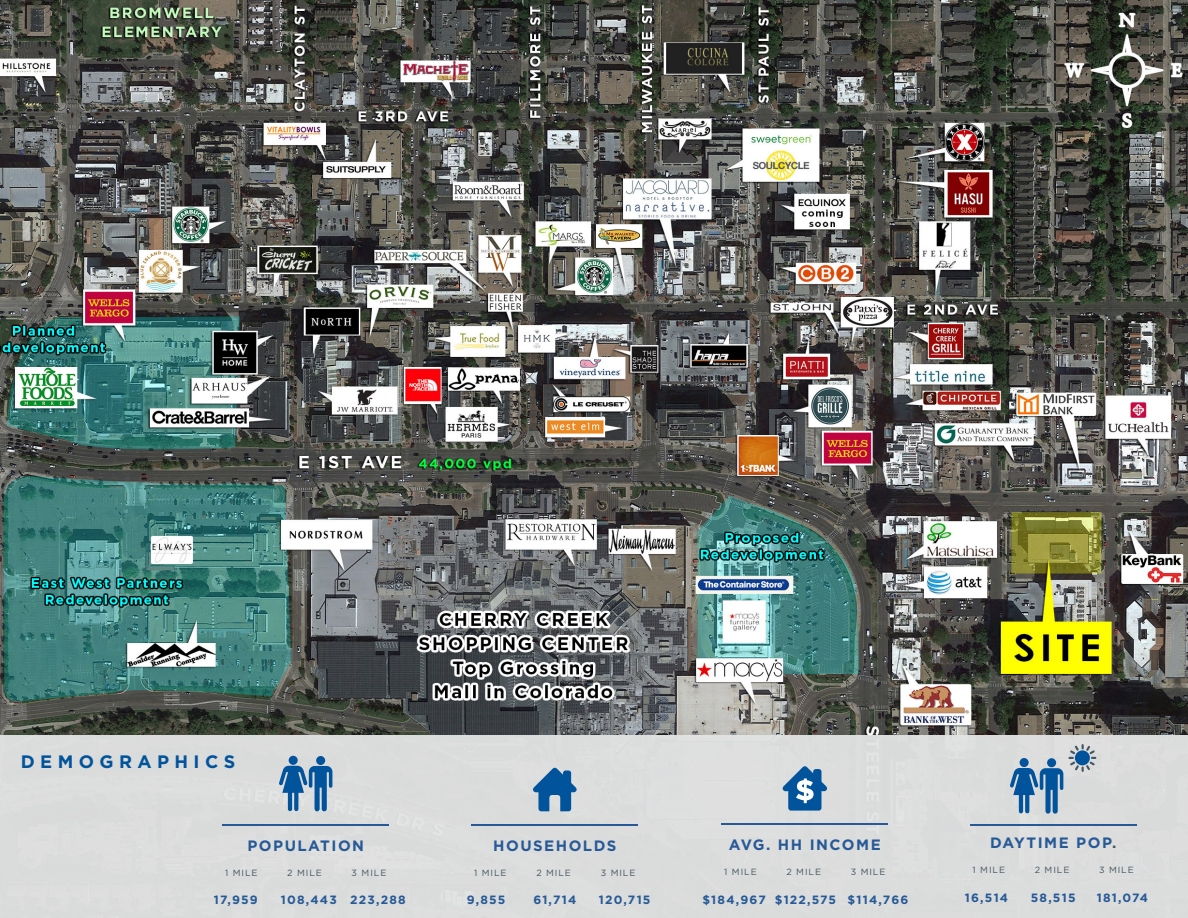
<style>
.page{position:relative;width:1188px;height:918px;background:#fff}
.page>*{position:absolute;margin:0;border:0;box-sizing:border-box;transform-origin:0 0}
.t1{font:700 18px "Gotham";color:#01539c}
.t2{font:700 15px "Gotham";letter-spacing:.1em;color:#265996}
.t3{font:700 12px "Gotham";letter-spacing:.1em;color:#265996}
.t4{font:9px "Gotham";letter-spacing:.1em;color:#435661}
.s1{color:#435661}
</style>
<div class="page">
<img style="left:0;top:0;width:1188px;height:736px">
<div style="left:0;top:736px;width:1188px;height:182px;background:#dbdcdc"></div>
<svg style="left:533px;top:768px;width:44px;height:43px"></svg>
<hr style="left:471px;top:824px;width:167px;height:1px;background:#265996">
<hr style="left:721px;top:823px;width:167px;height:1px;background:#265996">
<svg style="left:783px;top:766px;width:44px;height:45px"></svg>
<svg style="left:279px;top:766px;width:53px;height:45px"></svg>
<div style="left:289px;top:756px;width:9px;height:9px;background:#01539c;border-radius:50%"></div>
<div style="left:316px;top:756px;width:9px;height:9px;background:#01539c;border-radius:50%"></div>
<hr style="left:222px;top:824px;width:167px;height:1px;background:#265996">
<svg style="left:1010px;top:744px;width:86px;height:70px"></svg>
<div style="left:1020px;top:758px;width:9px;height:9px;background:#01539c;border-radius:5px"></div>
<div style="left:1047px;top:758px;width:9px;height:9px;background:#01539c;border-radius:5px"></div>
<hr style="left:970px;top:825px;width:167px;height:1px;background:#265996">
<h1 class="t1" style="left:21px;top:750px;width:216px">D E M O G R A P H I C S</h1>
<p class="t2" style="left:247px;top:836px;width:118px">POPULATION</p>
<p class="t4" style="left:225px;top:867px;width:34px">1 MILE</p>
<p class="t4" style="left:287px;top:867px;width:36px">2 MILE</p>
<p class="t4" style="left:352px;top:867px;width:36px">3 MILE</p>
<p class="t3" style="left:214px;top:892px;width:46px">17,959</p>
<p class="t3" style="left:281px;top:892px;width:126px">108,443 223,288</p>
<p class="t2" style="left:493px;top:836px;width:125px">HOUSEHOLDS</p>
<p class="t4" style="left:474px;top:867px;width:34px">1 MILE</p>
<p class="t4" style="left:536px;top:867px;width:36px">2 MILE</p>
<p class="t4" style="left:601px;top:867px;width:36px">3 MILE</p>
<p class="t3" style="left:467px;top:892px;width:40px">9,855</p>
<p class="t3" style="left:533px;top:892px;width:44px">61,714</p>
<p class="t3" style="left:599px;top:892px;width:53px">120,715</p>
<p class="t2" style="left:729px;top:835px;width:153px">AVG. HH INCOME</p>
<p class="t4" style="left:724px;top:866px;width:34px">1 MILE</p>
<p class="t4" style="left:786px;top:866px;width:36px">2 MILE</p>
<p class="t4" style="left:851px;top:866px;width:36px">3 MILE</p>
<p class="t3" style="left:702px;top:891px;width:208px">$184,967 $122,575 $114,766</p>
<p class="t2" style="left:990px;top:833px;width:128px">DAYTIME POP<span class="s1">.</span></p>
<p class="t4" style="left:973px;top:864px;width:34px">1 MILE</p>
<p class="t4" style="left:1035px;top:864px;width:36px">2 MILE</p>
<p class="t4" style="left:1099px;top:864px;width:36px">3 MILE</p>
<p class="t3" style="left:965px;top:889px;width:45px">16,514</p>
<p class="t3" style="left:1031px;top:889px;width:46px">58,515</p>
<p class="t3" style="left:1097px;top:889px;width:53px">181,074</p>
</div>
